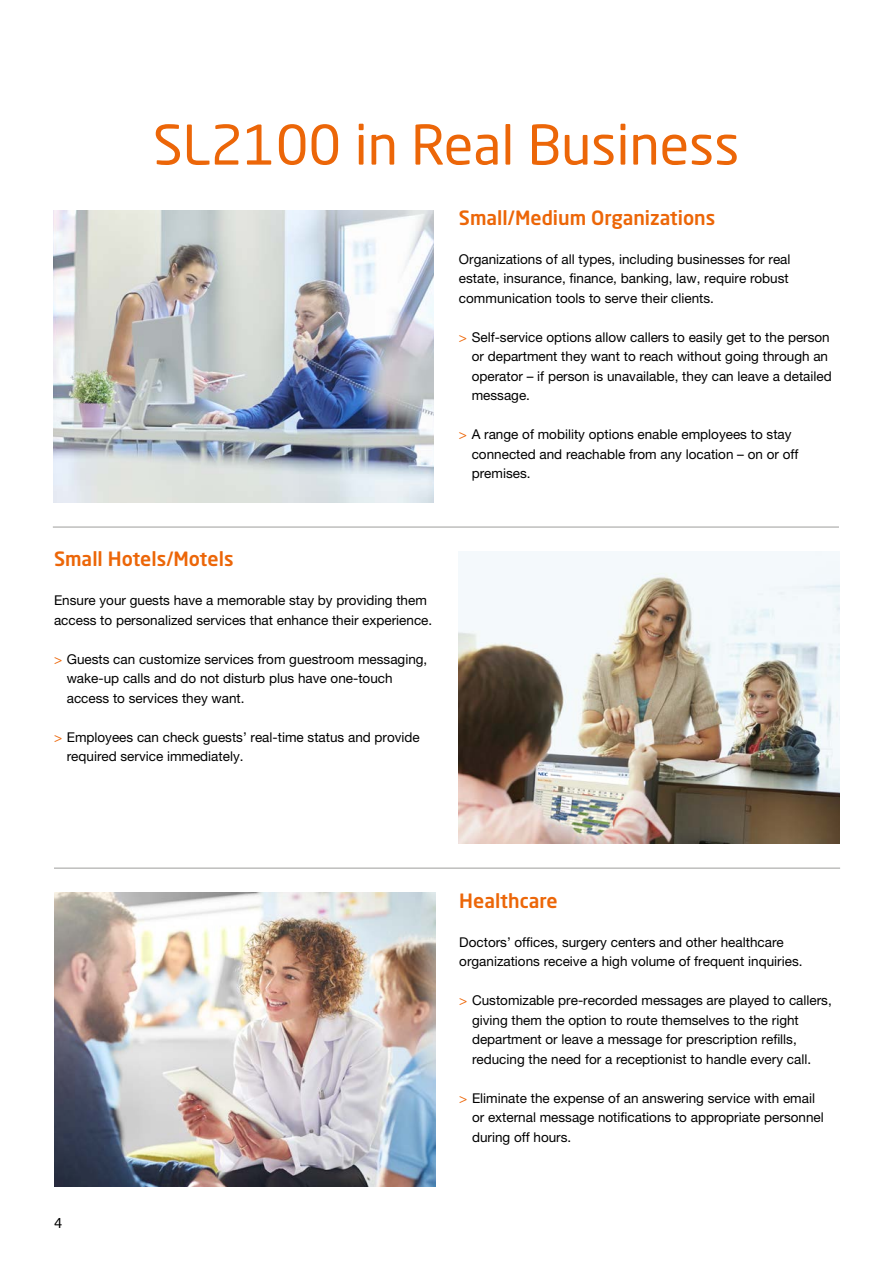
<style>
.page{position:relative;width:893px;height:1263px;background:#fff}
.page>*{position:absolute;margin:0;border:0;box-sizing:border-box;transform-origin:0 0}
.t1{font:54px "Neo Sans Std";color:#ec6608}
.t2{font:500 19.5px "Neo Sans Std";color:#ec6608}
.t3{font:13.5px/19.5px "Helvetica Neue LT Pro";color:#000}
.t4{font:13.5px "Neo Sans Std";color:#000}
.s1{color:#ec6608}
</style>
<div class="page">
<hr style="left:54px;top:868px;width:786px;height:1px;background:#9d9d9c">
<hr style="left:53px;top:527px;width:786px;height:1px;background:#9d9d9c">
<img style="left:53px;top:210px;width:381px;height:292px">
<img style="left:459px;top:551px;width:380px;height:293px">
<img style="left:54px;top:893px;width:381px;height:293px">
<h1 class="t1" style="left:153px;top:112px;width:588px">SL2100 in Real Business</h1>
<h2 class="t2" style="left:54px;top:547px;width:181px">Small Hotels/Motels</h2>
<p class="t3" style="left:54px;top:591px;width:380px">Ensure your guests have a memorable stay by providing them access to personalized services that enhance their experience.</p>
<p class="t3" style="left:67px;top:649px;width:362px;text-indent:-13px"><span class="s1">&gt;</span> Guests can customize services from guestroom messaging, wake-up calls and do not disturb plus have one-touch access to services they want.</p>
<p class="t3" style="left:67px;top:727px;width:355px;text-indent:-13px"><span class="s1">&gt;</span> Employees can check guests’ real-time status and provide required service immediately.</p>
<h2 class="t2" style="left:459px;top:205px;width:258px">Small/Medium Organizations</h2>
<p class="t3" style="left:459px;top:249px;width:333px">Organizations of all types, including businesses for real estate, insurance, finance, banking, law, require robust communication tools to serve their clients.</p>
<p class="t3" style="left:472px;top:327px;width:362px;text-indent:-13px"><span class="s1">&gt;</span> Self-service options allow callers to easily get to the person or department they want to reach without going through an operator – if person is unavailable, they can leave a detailed message.</p>
<p class="t3" style="left:472px;top:425px;width:328px;text-indent:-13px"><span class="s1">&gt;</span> A range of mobility options enable employees to stay connected and reachable from any location – on or off premises.</p>
<p class="t4" style="left:54px;top:1214px;width:10px">4</p>
<h2 class="t2" style="left:459px;top:888px;width:100px">Healthcare</h2>
<p class="t3" style="left:459px;top:932px;width:345px">Doctors’ offices, surgery centers and other healthcare organizations receive a high volume of frequent inquiries.</p>
<p class="t3" style="left:472px;top:990px;width:361px;text-indent:-13px"><span class="s1">&gt;</span> Customizable pre-recorded messages are played to callers, giving them the option to route themselves to the right department or leave a message for prescription refills, reducing the need for a receptionist to handle every call.</p>
<p class="t3" style="left:472px;top:1088px;width:353px;text-indent:-13px"><span class="s1">&gt;</span> Eliminate the expense of an answering service with email or external message notifications to appropriate personnel during off hours.</p>
</div>
